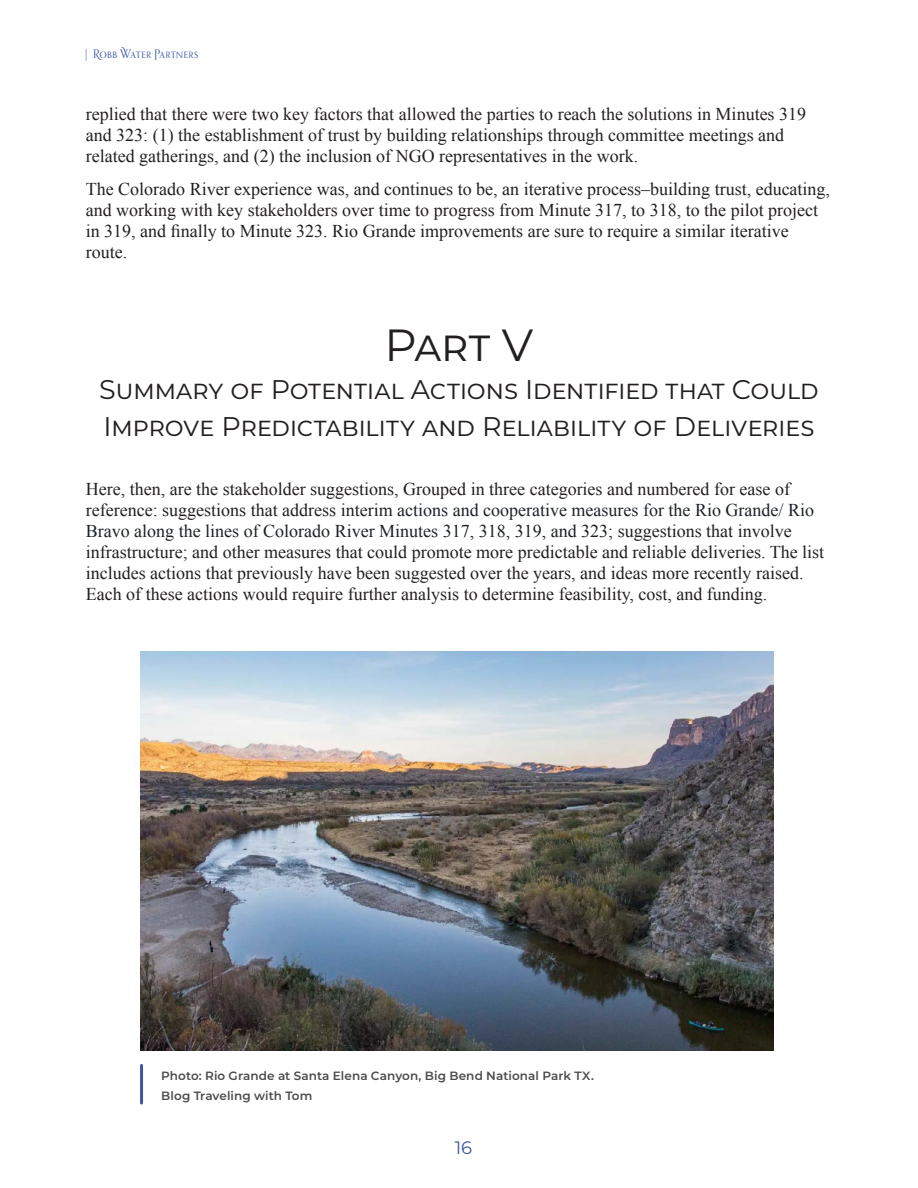
<style>
.page{position:relative;width:918px;height:1188px;background:#fff}
.page>*{position:absolute;margin:0;border:0;box-sizing:border-box;transform-origin:0 0}
.PART_title_1_-_30pts{font:45px "Montserrat";color:#231f20}
.PART_title_descripti{font:27px/37.5px "Montserrat";letter-spacing:-.015em;color:#231f20}
.Body_Text{font:18px/21px "Times New Roman";color:#231f20}
.t1{font:18px "Montserrat";color:#3d56a5}
.Images_B_Title{font:600 12px "Montserrat";letter-spacing:.005em;color:#4b4c4d}
.t2{font:12px "Orpheus Pro";letter-spacing:.01em;color:#3d56a5}
.s1{color:#1d2228}
</style>
<div class="page">
<hr style="left:140px;top:1065px;width:3px;height:38px;background:#3d56a5">
<img style="left:140px;top:651px;width:634px;height:400px">
<p class="t2" style="left:85px;top:46px;width:115px">| Robb Water Partners</p>
<p class="Body_Text" style="left:86px;top:103px;width:722px">replied that there were two key factors that allowed the parties to reach the solutions in Minutes 319 and 323: (1) the establishment of trust by building relationships through committee meetings and related gatherings, and (2) the inclusion of NGO representatives in the work.</p>
<p class="Body_Text" style="left:86px;top:178px;width:746px">The Colorado River experience was, and continues to be, an iterative process–building trust, educating, and working with key stakeholders over time to progress from Minute 317, to 318, to the pilot project in 319, and finally to Minute 323. Rio Grande improvements are sure to require a similar iterative route.</p>
<p class="PART_title_1_-_30pts" style="left:385px;top:314px;width:150px">Part V</p>
<p class="PART_title_descripti" style="left:99px;top:369px;width:721px">Summary of Potential Actions Identified that Could<br>Improve Predictability and Reliability of Deliveries</p>
<p class="Body_Text" style="left:86px;top:478px;width:740px">Here, then, are the stakeholder suggestions, Grouped in three categories and numbered for ease of reference: suggestions that address interim <span class="s1">actions and cooperative measures for the Rio Grande/ Rio Bravo along the lines of Colorado River Minutes 317, 318, 319, and 323;</span> suggestions that involve infrastructure; and other measures that could promote more predictable and reliable deliveries. The list includes actions that previously have been suggested over the years, and ideas more recently raised.<br>Each of these actions would require further analysis to determine feasibility, cost, and funding.</p>
<p class="Images_B_Title" style="left:161px;top:1067px;width:434px">Photo: Rio Grande at Santa Elena Canyon, Big Bend National Park TX.</p>
<p class="Images_B_Title" style="left:161px;top:1088px;width:153px">Blog Traveling with Tom</p>
<p class="t1" style="left:455px;top:1135px;width:19px">16</p>
</div>
